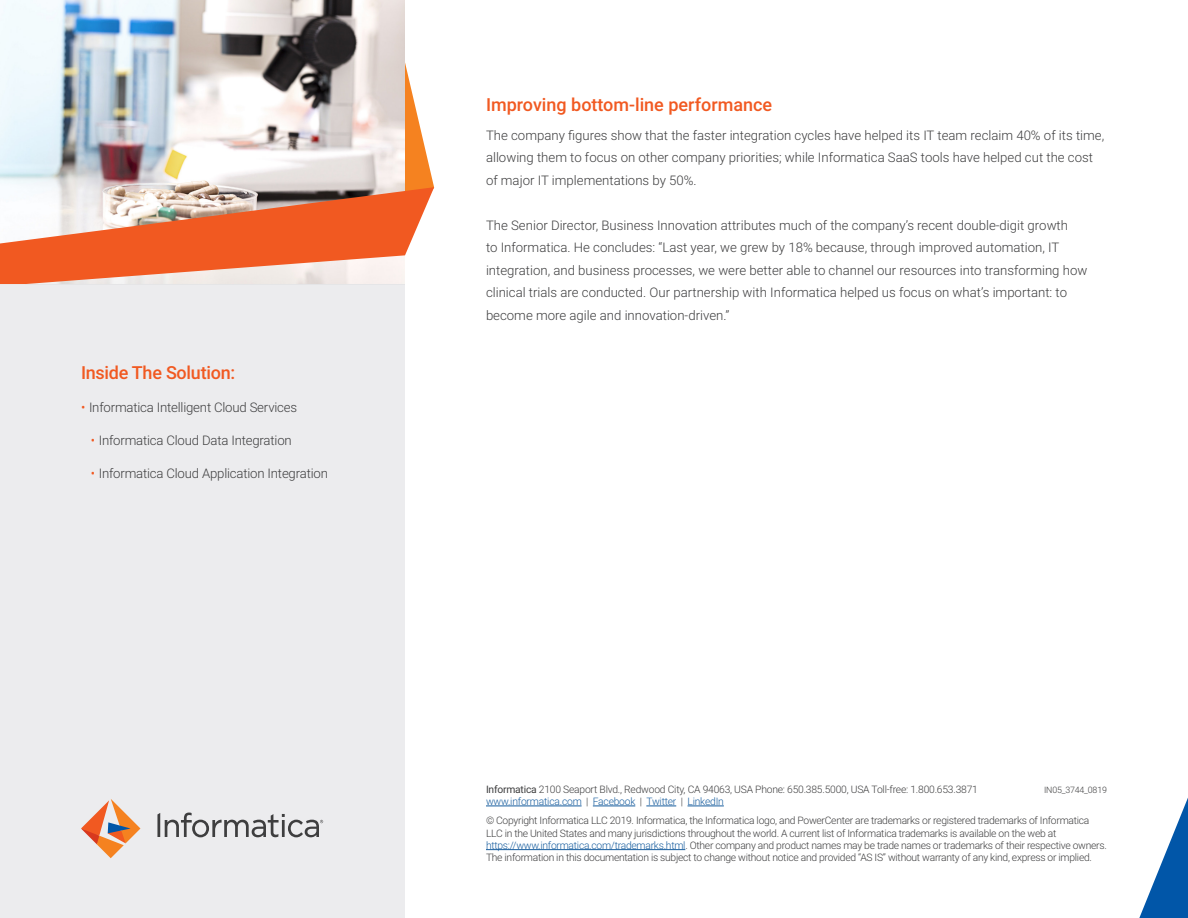
<style>
.page{position:relative;width:1188px;height:918px;background:#fff}
.page>*{position:absolute;margin:0;border:0;box-sizing:border-box;transform-origin:0 0}
.t1{font:500 18px "Roboto";color:#f15921}
.t2{font:300 13.2px/22.5px "Roboto";color:#3e3e3f}
.t3{font:300 10.35px/12.3px "Roboto";letter-spacing:-.025em;color:#3e3e3f}
.t4{font:300 8.85px "Roboto";letter-spacing:-.02em;color:#3e3e3f}
.s1{color:#f15921}
.s2{font-weight:400}
.s3{color:#175d9e}
</style>
<div class="page">
<div style="left:0;top:143px;width:405px;height:775px;background:#ececee"></div>
<img style="left:0;top:0;width:405px;height:44px">
<hr style="left:486px;top:806px;width:96px;height:1px;background:#175d9e">
<hr style="left:593px;top:806px;width:42px;height:1px;background:#175d9e">
<hr style="left:646px;top:806px;width:30px;height:1px;background:#175d9e">
<hr style="left:688px;top:806px;width:36px;height:1px;background:#175d9e">
<hr style="left:486px;top:849px;width:199px;height:1px;background:#175d9e">
<svg style="left:1139px;top:798px;width:49px;height:120px"></svg>
<img style="left:0;top:44px;width:434px;height:240px">
<svg style="left:81px;top:799px;width:59px;height:59px"></svg>
<svg style="left:157px;top:813px;width:166px;height:24px"></svg>
<p class="t1" style="left:81px;top:360px;width:156px">Inside The Solution:</p>
<p class="t2" style="left:81px;top:395px;width:218px"><span class="s1">•</span> Informatica Intelligent Cloud Services</p>
<p class="t2" style="left:91px;top:428px;width:203px"><span class="s1">•</span> Informatica Cloud Data Integration</p>
<p class="t2" style="left:91px;top:461px;width:239px"><span class="s1">•</span> Informatica Cloud Application Integration</p>
<p class="t1" style="left:486px;top:92px;width:288px">Improving bottom-line performance</p>
<p class="t2" style="left:486px;top:124px;width:620px">The company figures show that the faster integration cycles have helped its IT team reclaim 40% of its time, allowing them to focus on other company priorities; while Informatica SaaS tools have helped cut the cost of major IT implementations by 50%.</p>
<p class="t2" style="left:486px;top:214px;width:603px">The Senior Director, Business Innovation attributes much of the company’s recent double-digit growth<br>to Informatica. He concludes: “Last year, we grew by 18% because, through improved automation, IT integration, and business processes, we were better able to channel our resources into transforming how clinical trials are conducted. Our partnership with Informatica helped us focus on what’s important: to become more agile and innovation-driven.”</p>
<p class="t3" style="left:486px;top:783px;width:493px"><span class="s2">Informatica</span> 2100 Seaport Blvd., Redwood City, CA 94063, USA Phone: 650.385.5000, USA Toll-free: 1.800.653.3871 <span class="s3">www.informatica.com</span> | <span class="s3">Facebook</span> | <span class="s3">Twitter</span> | <span class="s3">LinkedIn</span></p>
<p class="t3" style="left:486px;top:814px;width:622px">© Copyright Informatica LLC 2019. Informatica, the Informatica logo, and PowerCenter are trademarks or registered trademarks of Informatica LLC in the United States and many jurisdictions throughout the world. A current list of Informatica trademarks is available on the web at <span class="s3">https://www.informatica.com/trademarks.html</span>. Other company and product names may be trade names or trademarks of their respective owners.<br>The information in this documentation is subject to change without notice and provided “AS IS” without warranty of any kind, express or implied.</p>
<p class="t4" style="left:1044px;top:784px;width:64px">IN05_3744_0819</p>
</div>
